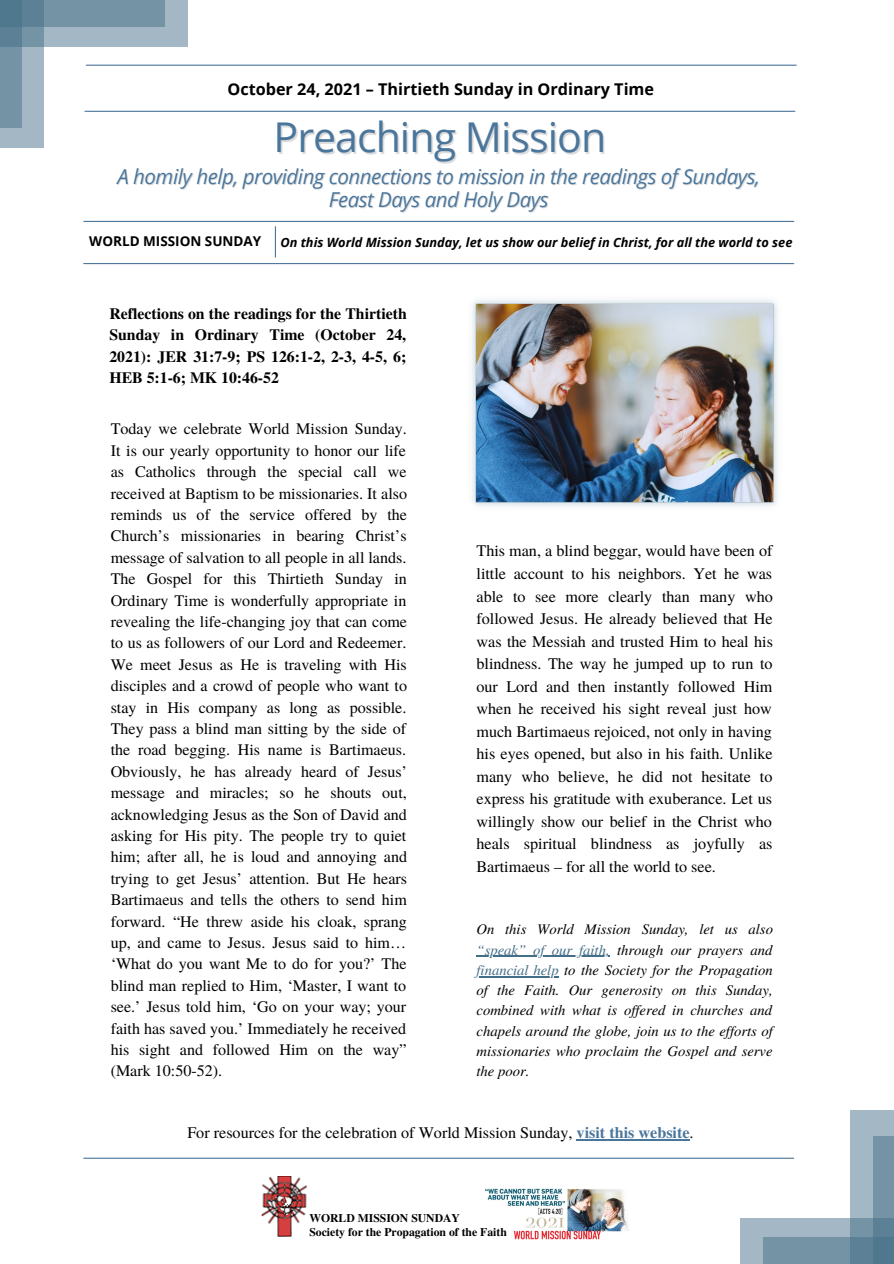
<style>
.page{position:relative;width:894px;height:1264px;background:#fff}
.page>*{position:absolute;margin:0;border:0;box-sizing:border-box;transform-origin:0 0}
.t1{font:41.1px "Open Sans";letter-spacing:-.025em;color:#4b769c}
.t2{font:italic 20.55px/22.5px "Open Sans";letter-spacing:-.025em;color:#4b769c;text-align:center}
.t3{font:16.2px/22.5px "Te X Gyre Termes";color:#000;text-align:justify}
.t4{font:700 16.2px "Open Sans";color:#000}
.t5{font:16.05px/21.5px "Te X Gyre Termes";color:#000;text-align:justify}
.t6{font:700 15.75px/21.5px "Te X Gyre Termes";color:#000;text-align:justify}
.t7{font:italic 14.7px/20.2px "Te X Gyre Termes";color:#000;text-align:justify}
.t8{font:700 13.5px "Open Sans";color:#000}
.t9{font:italic 700 12.75px "Open Sans";color:#000}
.t10{font:700 11.7px "Te X Gyre Termes";color:#000}
.s1{color:#436e87}
.s2{font-weight:700;color:#4b769c}
</style>
<div class="page">
<hr style="left:84px;top:221px;width:709px;height:1px;background:#4b769c">
<hr style="left:85px;top:111px;width:709px;height:1px;background:#4b769c">
<hr style="left:84px;top:263px;width:709px;height:1px;background:#4b769c">
<hr style="left:84px;top:1157px;width:709px;height:1px;background:#4b769c">
<hr style="left:86px;top:65px;width:710px;height:1px;background:#4b769c">
<img style="left:485px;top:1188px;width:143px;height:51px">
<img style="left:261px;top:1176px;width:47px;height:60px">
<hr style="left:275px;top:227px;width:1px;height:30px;background:#4b769c">
<div style="left:0;top:0;width:44px;height:148px;background:#a3b8c4"></div>
<svg style="left:21px;top:0;width:166px;height:47px;background:#9db3c0"></svg>
<svg style="left:0;top:27px;width:21px;height:101px;background:#6f90a2"></svg>
<svg style="left:0;top:0;width:165px;height:27px;background:#6b8da0"></svg>
<div style="left:849px;top:1110px;width:44px;height:153px;background:#a3b8c4"></div>
<svg style="left:740px;top:1217px;width:132px;height:46px;background:#a0b5c2"></svg>
<svg style="left:872px;top:1136px;width:21px;height:101px;background:#7191a4"></svg>
<svg style="left:762px;top:1237px;width:131px;height:26px;background:#6a8c9f"></svg>
<img style="left:472px;top:300px;width:306px;height:207px">
<hr style="left:476px;top:955px;width:133px;height:1px;background:#436e87">
<hr style="left:476px;top:976px;width:82px;height:1px;background:#436e87">
<hr style="left:576px;top:1138px;width:113px;height:2px;background:#4b769c">
<p class="t4" style="left:227px;top:78px;width:428px">October 24, 2021 – Thirtieth Sunday in Ordinary Time</p>
<p class="t1" style="left:273px;top:108px;width:334px">Preaching Mission</p>
<p class="t2" style="left:117px;top:165px;width:644px">A homily help, providing connections to mission in the readings of Sundays,<br>Feast Days and Holy Days</p>
<p class="t8" style="left:89px;top:231px;width:173px">WORLD MISSION SUNDAY</p>
<p class="t9" style="left:280px;top:233px;width:513px">On this World Mission Sunday, let us show our belief in Christ, for all the world to see</p>
<p class="t6" style="left:109px;top:302px;width:299px">Reflections on the readings for the Thirtieth Sunday in Ordinary Time (October 24, 2021): JER 31:7-9; PS 126:1-2, 2-3, 4-5, 6; HEB 5:1-6; MK 10:46-52</p>
<p class="t5" style="left:111px;top:417px;width:298px">Today we celebrate World Mission Sunday.<br>It is our yearly opportunity to honor our life as Catholics through the special call we received at Baptism to be missionaries. It also reminds us of the service offered by the Church’s missionaries in bearing Christ’s message of salvation to all people in all lands.<br>The Gospel for this Thirtieth Sunday in Ordinary Time is wonderfully appropriate in revealing the life-changing joy that can come to us as followers of our Lord and Redeemer.<br>We meet Jesus as He is traveling with His disciples and a crowd of people who want to stay in His company as long as possible.<br>They pass a blind man sitting by the side of the road begging. His name is Bartimaeus.<br>Obviously, he has already heard of Jesus’ message and miracles; so he shouts out, acknowledging Jesus as the Son of David and asking for His pity. The people try to quiet him; after all, he is loud and annoying and trying to get Jesus’ attention. But He hears Bartimaeus and tells the others to send him forward. “He threw aside his cloak, sprang up, and came to Jesus. Jesus said to him… ‘What do you want Me to do for you?’ The blind man replied to Him, ‘Master, I want to see.’ Jesus told him, ‘Go on your way; your faith has saved you.’ Immediately he received his sight and followed Him on the way” (Mark 10:50-52).</p>
<p class="t3" style="left:476px;top:539px;width:298px">This man, a blind beggar, would have been of little account to his neighbors. Yet he was able to see more clearly than many who followed Jesus. He already believed that He was the Messiah and trusted Him to heal his blindness. The way he jumped up to run to our Lord and then instantly followed Him when he received his sight reveal just how much Bartimaeus rejoiced, not only in having his eyes opened, but also in his faith. Unlike many who believe, he did not hesitate to express his gratitude with exuberance. Let us willingly show our belief in the Christ who heals spiritual blindness as joyfully as Bartimaeus – for all the world to see.</p>
<p class="t7" style="left:476px;top:918px;width:298px">On this World Mission Sunday, let us also <span class="s1">“speak” of our faith,</span> through our prayers and <span class="s1">financial help</span> to the Society for the Propagation of the Faith. Our generosity on this Sunday, combined with what is of ered in churches and chapels around the globe, join us to the ef orts of missionaries who proclaim the Gospel and serve the poor.</p>
<p class="t3" style="left:187px;top:1120px;width:507px">For resources for the celebration of World Mission Sunday, <span class="s2">visit this website</span>.</p>
<p class="t10" style="left:309px;top:1208px;width:152px">WORLD MISSION SUNDAY</p>
<p class="t10" style="left:309px;top:1222px;width:199px">Society for the Propagation of the Faith</p>
</div>
